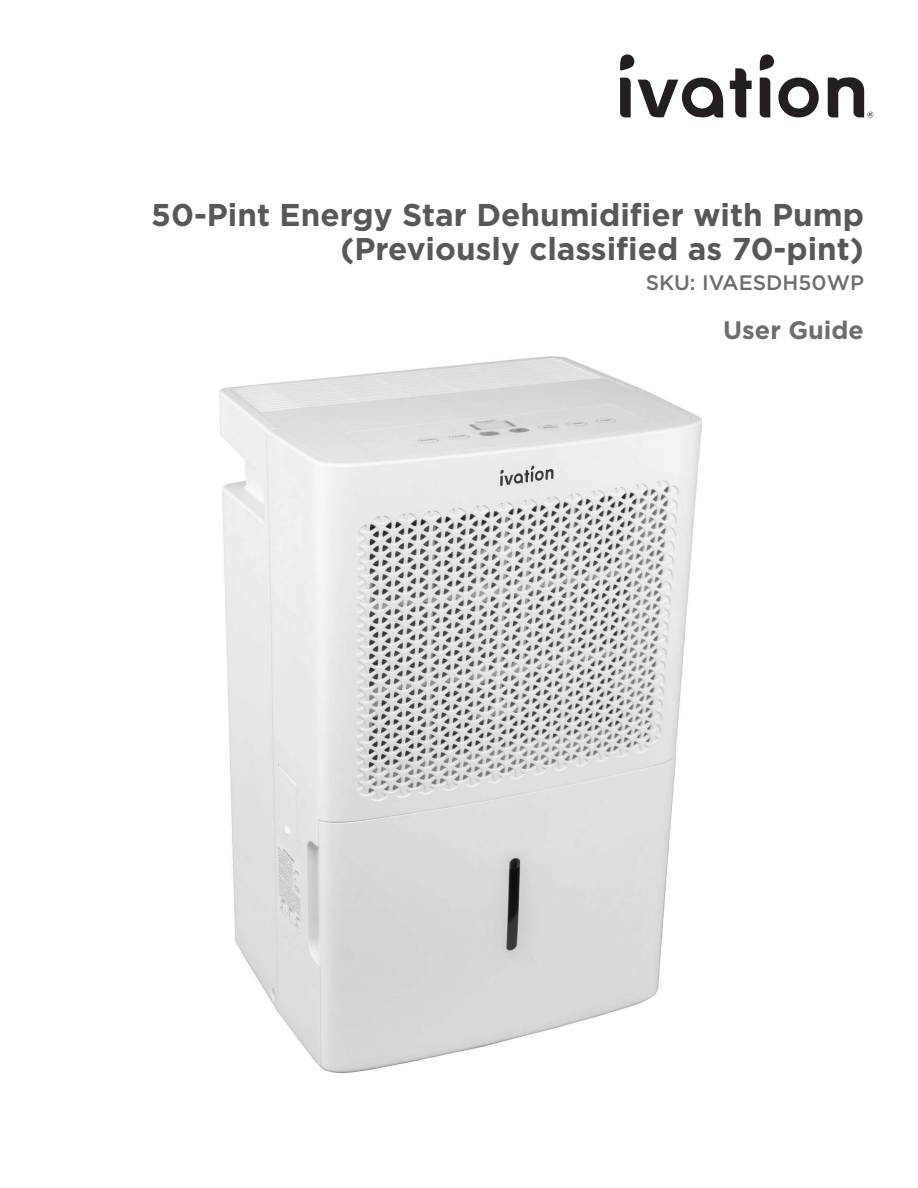
<style>
.page{position:relative;width:918px;height:1188px;background:#fff}
.page>*{position:absolute;margin:0;border:0;box-sizing:border-box;transform-origin:0 0}
.t1{font:700 31.5px/34.5px "Gotham";color:#57585a;text-align:right}
.t2{font:700 25.2px "Gotham";color:#6c6d70}
.t3{font:500 20.85px "Gotham";color:#6c6d70}
</style>
<div class="page">
<img style="left:220px;top:356px;width:481px;height:717px">
<svg style="left:620px;top:54px;width:15px;height:17px"></svg>
<svg style="left:759px;top:54px;width:15px;height:17px"></svg>
<svg style="left:730px;top:68px;width:22px;height:49px"></svg>
<svg style="left:620px;top:78px;width:11px;height:39px"></svg>
<svg style="left:760px;top:78px;width:10px;height:39px"></svg>
<svg style="left:778px;top:78px;width:41px;height:39px"></svg>
<svg style="left:638px;top:77px;width:85px;height:41px"></svg>
<svg style="left:828px;top:77px;width:45px;height:41px"></svg>
<p class="t1" style="left:151px;top:197px;width:714px">50-Pint Energy Star Dehumidifier with Pump (Previously classified as 70-pint)</p>
<p class="t3" style="left:646px;top:269px;width:220px">SKU: IVAESDH50WP</p>
<p class="t2" style="left:723px;top:314px;width:142px">User Guide</p>
</div>
